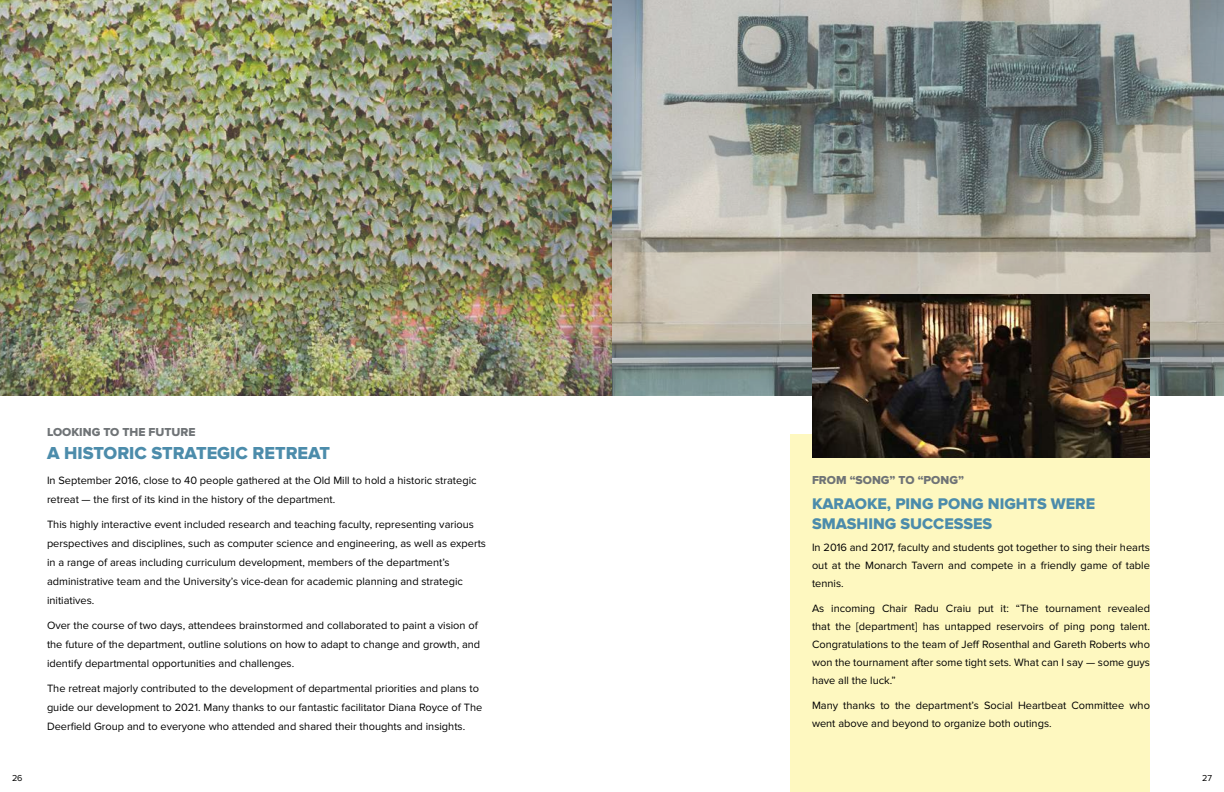
<style>
.page{position:relative;width:1224px;height:792px;background:#fff}
.page>*{position:absolute;margin:0;border:0;box-sizing:border-box;transform-origin:0 0}
.t1{font:18px "Proxima Nova Extrabld";color:#4c8cab}
.t2{font:16px/20px "Proxima Nova Extrabld";color:#4c8cab}
.t3{font:12px "Proxima Nova Extrabld";color:#6f7376}
.t4{font:11px/19px "Proxima Nova";color:#000}
.t5{font:9px "Proxima Nova";color:#000}
</style>
<div class="page">
<img style="left:0;top:0;width:1224px;height:396px">
<div style="left:790px;top:435px;width:360px;height:357px;background:#fef8c0"></div>
<img style="left:812px;top:295px;width:338px;height:162px">
<p class="t3" style="left:47px;top:426px;width:150px">LOOKING TO THE FUTURE</p>
<h1 class="t1" style="left:47px;top:443px;width:285px">A HISTORIC STRATEGIC RETREAT</h1>
<p class="t4" style="left:47px;top:471px;width:431px">In September 2016, close to 40 people gathered at the Old Mill to hold a historic strategic retreat — the first of its kind in the history of the department.</p>
<p class="t4" style="left:47px;top:515px;width:441px">This highly interactive event included research and teaching faculty, representing various perspectives and disciplines, such as computer science and engineering, as well as experts in a range of areas including curriculum development, members of the department’s administrative team and the University’s vice-dean for academic planning and strategic initiatives.</p>
<p class="t4" style="left:47px;top:616px;width:435px">Over the course of two days, attendees brainstormed and collaborated to paint a vision of the future of the department, outline solutions on how to adapt to change and growth, and identify departmental opportunities and challenges.</p>
<p class="t4" style="left:47px;top:679px;width:437px">The retreat majorly contributed to the development of departmental priorities and plans to guide our development to 2021. Many thanks to our fantastic facilitator Diana Royce of The<br>Deerfield Group and to everyone who attended and shared their thoughts and insights.</p>
<p class="t3" style="left:812px;top:473px;width:153px">FROM “SONG” TO “PONG”</p>
<h2 class="t2" style="left:812px;top:494px;width:285px">KARAOKE, PING PONG NIGHTS WERE<br>SMASHING SUCCESSES</h2>
<p class="t4" style="left:812px;top:538px;width:339px;line-height:18px;text-align:justify">In 2016 and 2017, faculty and students got together to sing their hearts out at the Monarch Tavern and compete in a friendly game of table tennis.</p>
<p class="t4" style="left:812px;top:599px;width:339px;line-height:18px;text-align:justify">As incoming Chair Radu Craiu put it: “The tournament revealed that the [department] has untapped reservoirs of ping pong talent.<br>Congratulations to the team of Jeff Rosenthal and Gareth Roberts who won the tournament after some tight sets. What can I say — some guys have all the luck.”</p>
<p class="t4" style="left:812px;top:696px;width:339px;line-height:18px">Many thanks to the department’s Social Heartbeat Committee who went above and beyond to organize both outings.</p>
<p class="t5" style="left:12px;top:773px;width:12px">26</p>
<p class="t5" style="left:1202px;top:773px;width:11px">27</p>
</div>
